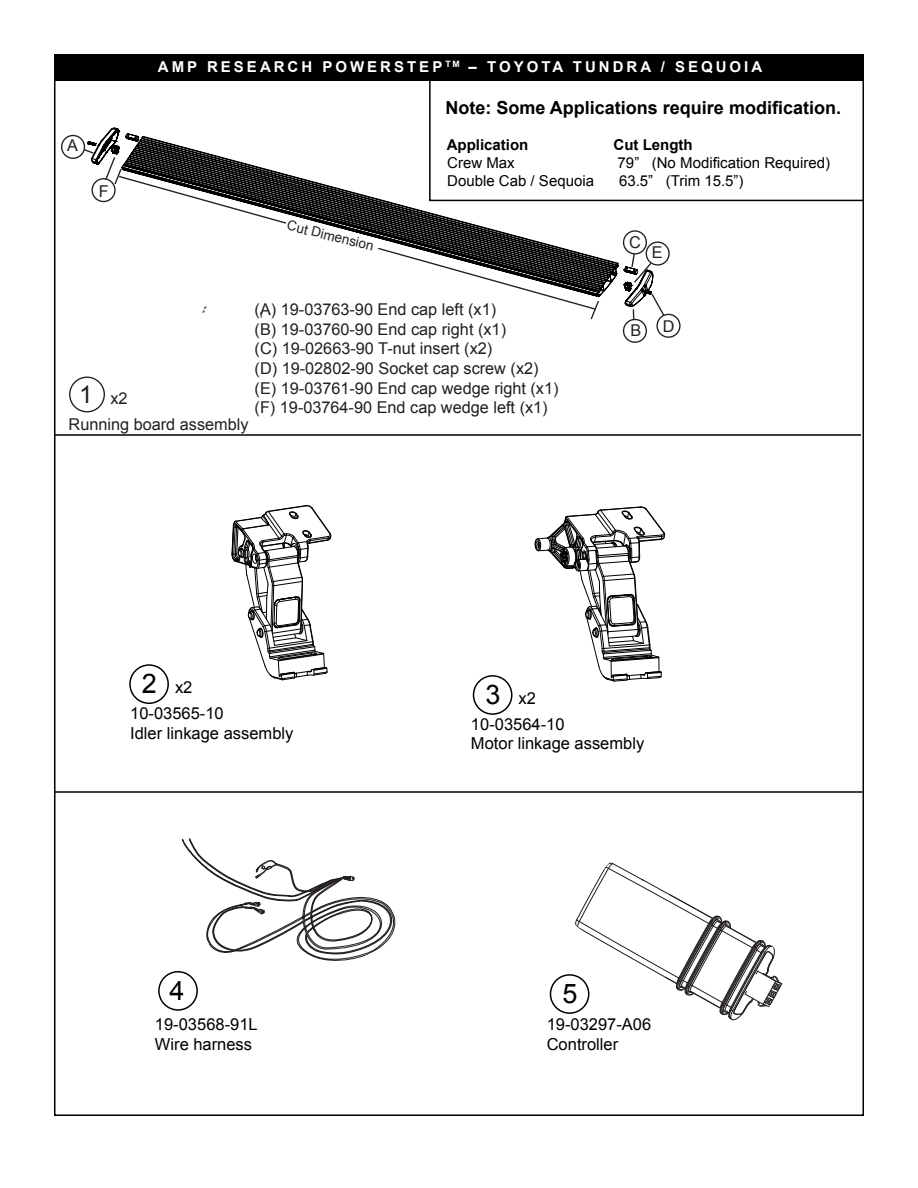
<style>
.page{position:relative;width:918px;height:1188px;background:#fff}
.page>*{position:absolute;margin:0;border:0;box-sizing:border-box;transform-origin:0 0}
.t1{font:27px "Arial";color:#000}
.t2{font:700 18px "Arial";color:#000}
.t3{font:16.5px/19.8px "Arial";color:#000}
.t4{font:16.35px/19.5px "Arial";color:#231f20}
.t5{font:15px "Arial";color:#000}
.t6{font:700 15px "Arial";letter-spacing:.2em;color:#fff}
.t7{font:700 15px "Arial";color:#000}
.t8{font:13.5px "Arial";color:#231f20}
.s1{font-size:24.45px}
.s2{font-size:27px}
</style>
<div class="page">
<div style="left:54px;top:55px;width:809px;height:26px;background:#000"></div>
<div style="left:158px;top:971px;width:40px;height:40px;border:1px solid #000;border-radius:50%"></div>
<svg style="left:179px;top:837px;width:217px;height:174px"></svg>
<div style="left:550px;top:974px;width:39px;height:40px;border:1px solid #000;border-radius:50%"></div>
<svg style="left:567px;top:862px;width:216px;height:159px"></svg>
<div style="left:129px;top:664px;width:40px;height:40px;border:1px solid #000;border-radius:50%"></div>
<svg style="left:231px;top:505px;width:101px;height:176px"></svg>
<div style="left:473px;top:675px;width:40px;height:40px;border:1px solid #000;border-radius:50%"></div>
<svg style="left:534px;top:506px;width:132px;height:176px"></svg>
<div style="left:429px;top:57px;width:436px;height:144px;border:1px solid #000"></div>
<svg style="left:202px;top:307px;width:5px;height:6px"></svg>
<div style="left:69px;top:377px;width:36px;height:35px;border:1px solid #231f20;border-radius:50%"></div>
<svg style="left:260px;top:311px;width:3px;height:7px"></svg>
<svg style="left:87px;top:127px;width:567px;height:180px"></svg>
<div style="left:623px;top:230px;width:24px;height:25px;border:1px solid #231f20;border-radius:50%"></div>
<div style="left:646px;top:242px;width:24px;height:24px;border:1px solid #231f20;border-radius:50%"></div>
<svg style="left:630px;top:252px;width:23px;height:32px"></svg>
<div style="left:656px;top:314px;width:25px;height:24px;border:1px solid #231f20;border-radius:50%"></div>
<svg style="left:650px;top:292px;width:16px;height:26px"></svg>
<div style="left:623px;top:319px;width:24px;height:24px;border:1px solid #231f20;border-radius:50%"></div>
<div style="left:61px;top:135px;width:24px;height:24px;border:1px solid #231f20;border-radius:50%"></div>
<svg style="left:82px;top:148px;width:13px;height:7px"></svg>
<div style="left:92px;top:178px;width:24px;height:24px;border:1px solid #231f20;border-radius:50%"></div>
<svg style="left:104px;top:156px;width:184px;height:69px"></svg>
<svg style="left:377px;top:247px;width:223px;height:73px"></svg>
<hr style="left:54px;top:434px;width:807px;height:2px;background:#000">
<hr style="left:54px;top:791px;width:808px;height:2px;background:#000">
<p class="t4" style="left:67px;top:137px;width:12px">A</p>
<p class="t4" style="left:99px;top:183px;width:11px">F</p>
<p class="t6" style="left:158px;top:61px;width:606px">AMP RESEARCH POWERSTEP <sup>TM</sup> – TOYOTA TUNDRA / SEQUOIA</p>
<p class="t8" style="left:289px;top:220px;width:90px;rotate:14deg">Cut Dimension</p>
<p class="t2" style="left:446px;top:101px;width:397px">Note: Some Applications require modification.</p>
<p class="t7" style="left:447px;top:139px;width:83px">Application</p>
<p class="t7" style="left:614px;top:139px;width:81px">Cut Length</p>
<p class="t5" style="left:447px;top:157px;width:69px">Crew Max</p>
<p class="t5" style="left:618px;top:157px;width:214px">79” (No Modification Required)</p>
<p class="t5" style="left:447px;top:175px;width:148px">Double Cab / Sequoia</p>
<p class="t5" style="left:619px;top:175px;width:126px">63.5” (Trim 15.5”)</p>
<p class="t4" style="left:629px;top:234px;width:13px">C</p>
<p class="t4" style="left:652px;top:244px;width:12px">E</p>
<p class="t4" style="left:255px;top:301px;width:305px">(A) 19-03763-90 End cap left (x1)<br>(B) 19-03760-90 End cap right (x1)<br>(C) 19-02663-90 T-nut insert (x2)<br>(D) 19-02802-90 Socket cap screw (x2) (E) 19-03761-90 End cap wedge right (x1) (F) 19-03764-90 End cap wedge left (x1)</p>
<p class="t4" style="left:69px;top:386px;width:182px;line-height:26.5px;text-indent:11px"><span class="s1">1</span> x2<br>Running board assembly</p>
<p class="t4" style="left:631px;top:322px;width:12px">B</p>
<p class="t4" style="left:663px;top:318px;width:13px">D</p>
<p class="t3" style="left:130px;top:676px;width:95px;line-height:25.7px;text-indent:12px"><span class="s2">2</span> x2<br>10-03565-10</p>
<p class="t3" style="left:130px;top:724px;width:165px">Idler linkage assembly</p>
<h1 class="t1" style="left:169px;top:980px;width:17px">4</h1>
<p class="t3" style="left:155px;top:1016px;width:104px">19-03568-91L<br>Wire harness</p>
<p class="t3" style="left:471px;top:687px;width:95px;line-height:25.8px;text-indent:15px"><span class="s2">3</span> x2<br>10-03564-10</p>
<p class="t3" style="left:471px;top:735px;width:175px">Motor linkage assembly</p>
<h1 class="t1" style="left:562px;top:983px;width:17px">5</h1>
<p class="t3" style="left:547px;top:1016px;width:106px">19-03297-A06<br>Controller</p>
</div>
